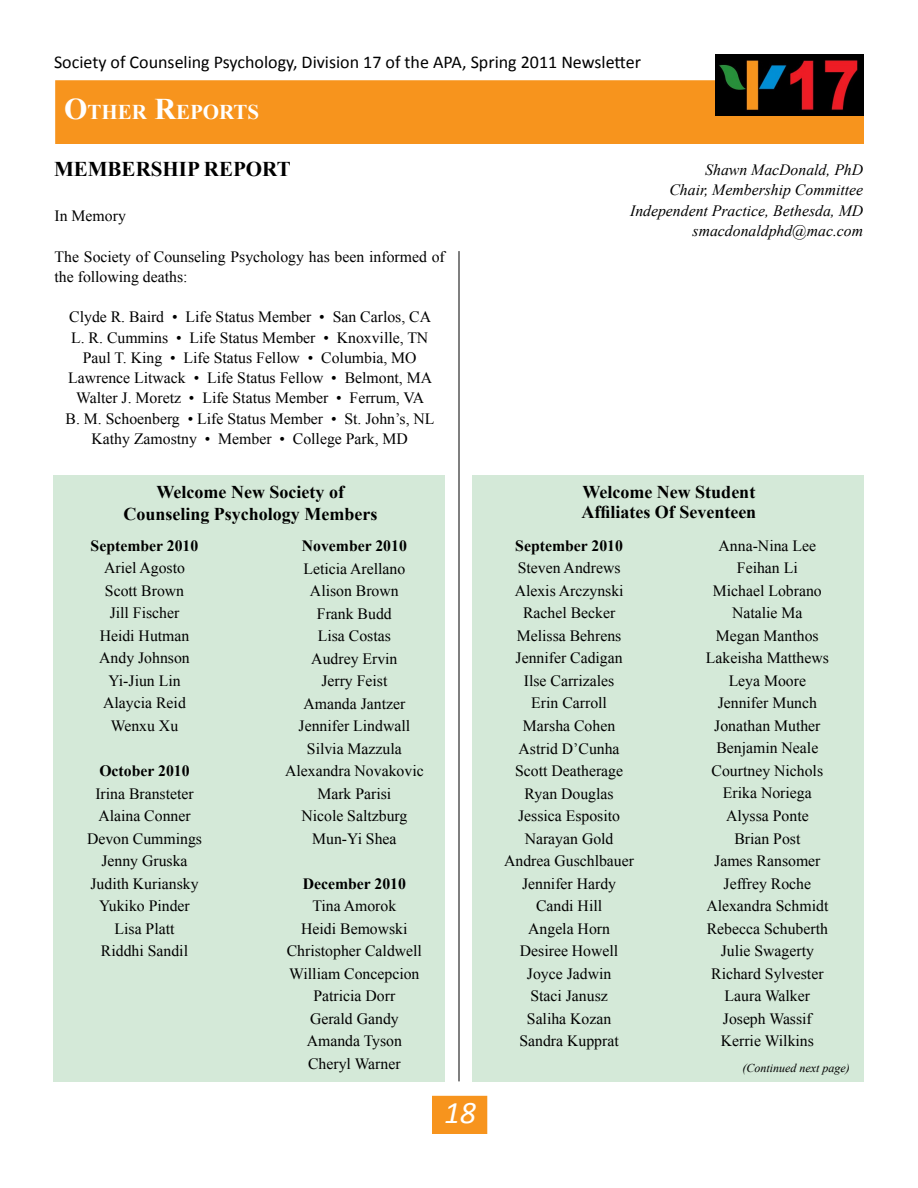
<style>
.page{position:relative;width:918px;height:1188px;background:#fff}
.page>*{position:absolute;margin:0;border:0;box-sizing:border-box;transform-origin:0 0}
.t1{font:italic 31.5px "Calibri";color:#fff}
.t2{font:700 21px "Times New Roman";color:#000}
.t3{font:700 21px "Times New Roman";color:#fff}
.t4{font:700 18px/21.6px "Times New Roman";color:#000;text-align:center}
.t5{font:18px "Calibri";color:#000}
.t6{font:15.75px/22.5px "Times New Roman";color:#000;text-align:center}
.t7{font:italic 15.75px/20.2px "Times New Roman";color:#000;text-align:right}
.t8{font:700 15.75px "Times New Roman";color:#000}
.t9{font:italic 12px "Times New Roman";color:#000}
.s1{font-size:30px}
</style>
<div class="page">
<div style="left:472px;top:475px;width:392px;height:606px;background:#d4e9d8"></div>
<div style="left:53px;top:475px;width:392px;height:606px;background:#d4e9d8"></div>
<div style="left:55px;top:80px;width:809px;height:64px;background:#f7941d;border:2px solid #f7941d"></div>
<img style="left:716px;top:54px;width:148px;height:62px">
<div style="left:432px;top:1096px;width:55px;height:38px;background:#f7941d"></div>
<hr style="left:459px;top:251px;width:1px;height:830px;background:#000">
<p class="t5" style="left:54px;top:50px;width:589px">Society of Counseling Psychology, Division 17 of the APA, Spring 2011 Newsletter</p>
<h2 class="t3" style="left:64px;top:97px;width:197px"><span class="s1">O</span>THER <span class="s1">R</span>EPORTS</h2>
<h2 class="t2" style="left:54px;top:155px;width:238px">MEMBERSHIP REPORT</h2>
<p class="t6" style="left:55px;top:204px;width:73px">In Memory</p>
<p class="t6" style="left:55px;top:246px;width:392px;line-height:20.2px;text-align:left">The Society of Counseling Psychology has been informed of the following deaths:</p>
<p class="t6" style="left:66px;top:307px;width:371px;line-height:20.2px">Clyde R. Baird • Life Status Member • San Carlos, CA L. R. Cummins • Life Status Member • Knoxville, TN Paul T. King • Life Status Fellow • Columbia, MO Lawrence Litwack • Life Status Fellow • Belmont, MA Walter J. Moretz • Life Status Member • Ferrum, VA<br>B. M. Schoenberg • Life Status Member • St. John’s, NL Kathy Zamostny • Member • College Park, MD</p>
<p class="t7" style="left:630px;top:159px;width:235px">Shawn MacDonald, PhD<br>Chair, Membership Committee<br>Independent Practice, Bethesda, MD smacdonaldphd@mac.com</p>
<p class="t4" style="left:123px;top:481px;width:255px">Welcome New Society of<br>Counseling Psychology Members</p>
<p class="t4" style="left:581px;top:482px;width:176px;line-height:20.2px;text-align:left">Welcome New Student<br>Affiliates Of Seventeen</p>
<p class="t6" style="left:706px;top:534px;width:124px">Anna-Nina Lee<br>Feihan Li<br>Michael Lobrano<br>Natalie Ma<br>Megan Manthos<br>Lakeisha Matthews<br>Leya Moore<br>Jennifer Munch<br>Jonathan Muther<br>Benjamin Neale<br>Courtney Nichols<br>Erika Noriega<br>Alyssa Ponte<br>Brian Post<br>James Ransomer<br>Jeffrey Roche<br>Alexandra Schmidt<br>Rebecca Schuberth<br>Julie Swagerty<br>Richard Sylvester<br>Laura Walker<br>Joseph Wassif<br>Kerrie Wilkins</p>
<p class="t9" style="left:743px;top:1059px;width:109px">(Continued next page)</p>
<p class="t8" style="left:91px;top:535px;width:109px">September 2010</p>
<p class="t6" style="left:99px;top:557px;width:92px">Ariel Agosto<br>Scott Brown<br>Jill Fischer<br>Heidi Hutman<br>Andy Johnson<br>Yi-Jiun Lin<br>Alaycia Reid<br>Wenxu Xu</p>
<p class="t8" style="left:99px;top:760px;width:92px">October 2010</p>
<p class="t6" style="left:87px;top:782px;width:117px">Irina Bransteter<br>Alaina Conner<br>Devon Cummings<br>Jenny Gruska<br>Judith Kuriansky<br>Yukiko Pinder<br>Lisa Platt<br>Riddhi Sandil</p>
<p class="t8" style="left:515px;top:535px;width:109px">September 2010</p>
<p class="t6" style="left:504px;top:557px;width:131px">Steven Andrews<br>Alexis Arczynski<br>Rachel Becker<br>Melissa Behrens<br>Jennifer Cadigan<br>Ilse Carrizales<br>Erin Carroll<br>Marsha Cohen<br>Astrid D’Cunha<br>Scott Deatherage<br>Ryan Douglas<br>Jessica Esposito<br>Narayan Gold<br>Andrea Guschlbauer<br>Jennifer Hardy<br>Candi Hill<br>Angela Horn<br>Desiree Howell<br>Joyce Jadwin<br>Staci Janusz<br>Saliha Kozan<br>Sandra Kupprat</p>
<p class="t8" style="left:302px;top:535px;width:107px">November 2010</p>
<p class="t6" style="left:285px;top:557px;width:140px">Leticia Arellano<br>Alison Brown<br>Frank Budd<br>Lisa Costas<br>Audrey Ervin<br>Jerry Feist<br>Amanda Jantzer<br>Jennifer Lindwall<br>Silvia Mazzula<br>Alexandra Novakovic<br>Mark Parisi<br>Nicole Saltzburg<br>Mun-Yi Shea</p>
<p class="t8" style="left:303px;top:872px;width:105px">December 2010</p>
<p class="t6" style="left:287px;top:894px;width:137px">Tina Amorok<br>Heidi Bemowski<br>Christopher Caldwell<br>William Concepcion<br>Patricia Dorr<br>Gerald Gandy<br>Amanda Tyson<br>Cheryl Warner</p>
<h1 class="t1" style="left:444px;top:1091px;width:33px">18</h1>
</div>
